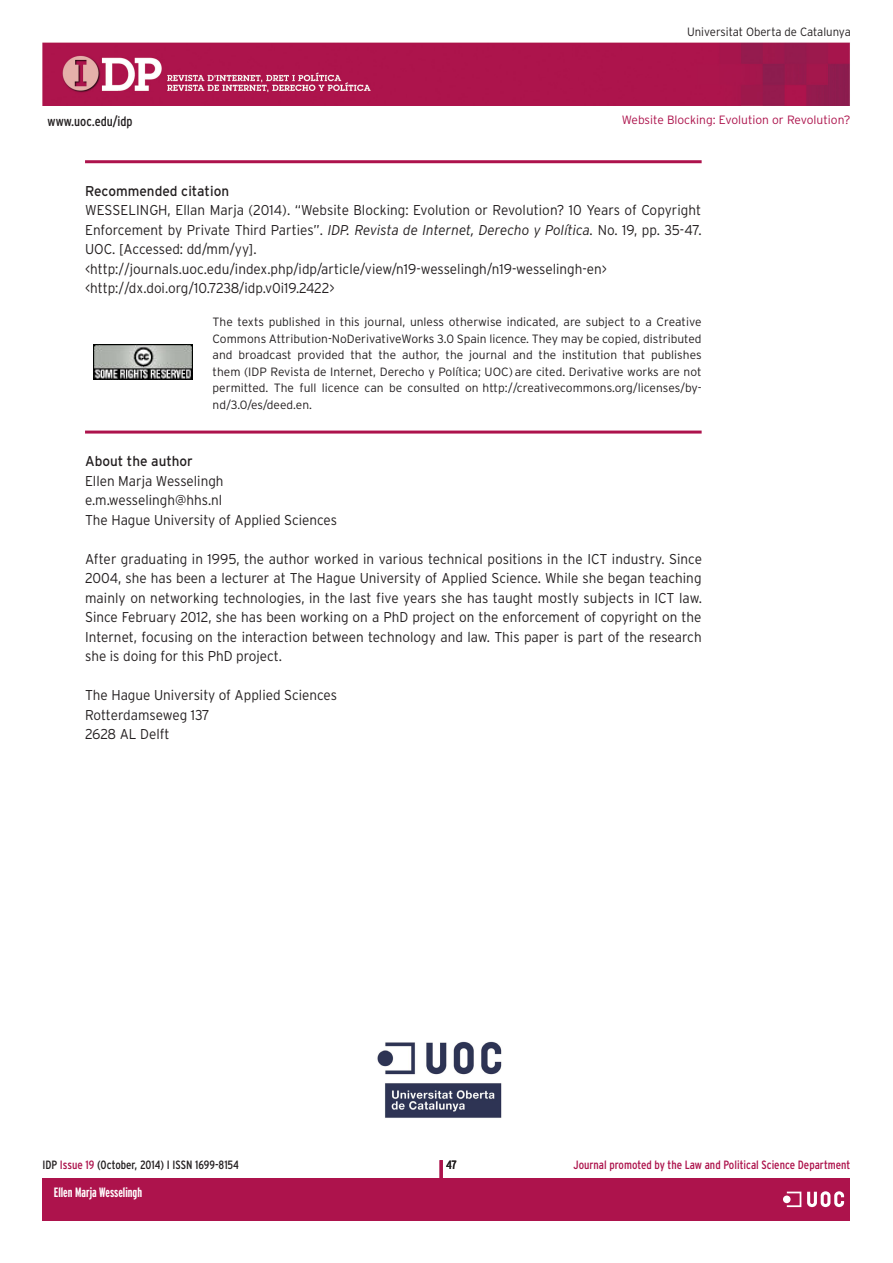
<style>
.page{position:relative;width:893px;height:1263px;background:#fff}
.page>*{position:absolute;margin:0;border:0;box-sizing:border-box;transform-origin:0 0}
.TEXTGENERAL{font:300 14.25px/19.5px "Interstate";color:#231f20;text-align:justify;scale:.95 1}
.TEXTGENERAL-2{font:14.25px "Interstate";color:#231f20;scale:.95 1}
.t1{font:700 extra-condensed 13.5px "Interstate";color:#fff}
.t2{font:condensed 13.5px "Interstate";color:#231f20}
.t3{font:300 12px/16.5px "Interstate";color:#231f20;text-align:justify}
.t4{font:condensed 12px "Interstate";color:#ad134c}
.t5{font:condensed 12px "Interstate";color:#231f20}
.t6{font:300 12px "Interstate";color:#ad134c}
.t7{font:300 12px "Interstate";color:#231f20;scale:.95 1}
.t8{font:700 extra-condensed 12px "Interstate";color:#fff}
.s1{font-style:italic}
.s2{color:#ad134c}
</style>
<div class="page">
<img style="left:43px;top:43px;width:807px;height:63px">
<img style="left:377px;top:1041px;width:125px;height:77px">
<div style="left:43px;top:1178px;width:807px;height:42px;background:#ad134c"></div>
<div style="left:783px;top:1195px;width:8px;height:8px;background:#fff;border-radius:50%"></div>
<svg style="left:787px;top:1191px;width:57px;height:17px"></svg>
<hr style="left:440px;top:1160px;width:3px;height:44px;background:#ad134c">
<hr style="left:85px;top:160px;width:617px;height:3px;background:#ad134c">
<img style="left:94px;top:344px;width:99px;height:35px">
<hr style="left:85px;top:431px;width:617px;height:3px;background:#ad134c">
<p class="t2" style="left:48px;top:113px;width:87px">www.uoc.edu/idp</p>
<p class="t7" style="left:687px;top:25px;width:174px">Universitat Oberta de Catalunya</p>
<p class="t6" style="left:622px;top:113px;width:230px">Website Blocking: Evolution or Revolution?</p>
<p class="TEXTGENERAL-2" style="left:85px;top:183px;width:153px">Recommended citation</p>
<p class="TEXTGENERAL" style="left:85px;top:200px;width:650px">WESSELINGH, Ellan Marja (2014). “Website Blocking: Evolution or Revolution? 10 Years of Copyright Enforcement by Private Third Parties”. <span class="s1">IDP. Revista de Internet, Derecho y Política.</span> No. 19, pp. 35-47.<br>UOC. [Accessed: dd/mm/yy].</p>
<p class="TEXTGENERAL" style="left:85px;top:259px;width:551px">&lt;http://journals.uoc.edu/index.php/idp/article/view/n19-wesselingh/n19-wesselingh-en&gt;</p>
<p class="TEXTGENERAL" style="left:85px;top:278px;width:264px">&lt;http://dx.doi.org/10.7238/idp.v0i19.2422&gt;</p>
<p class="t3" style="left:213px;top:314px;width:490px">The texts published in this journal, unless otherwise indicated, are subject to a Creative Commons Attribution-NoDerivativeWorks 3.0 Spain licence. They may be copied, distributed and broadcast provided that the author, the journal and the institution that publishes them (IDP Revista de Internet, Derecho y Política; UOC) are cited. Derivative works are not permitted. The full licence can be consulted on http://creativecommons.org/licenses/by&shy;nd/3.0/es/deed.en.</p>
<p class="TEXTGENERAL-2" style="left:85px;top:453px;width:115px">About the author</p>
<p class="TEXTGENERAL" style="left:85px;top:471px;width:147px">Ellen Marja Wesselingh</p>
<p class="TEXTGENERAL" style="left:85px;top:490px;width:146px">e.m.wesselingh@hhs.nl</p>
<p class="TEXTGENERAL" style="left:85px;top:510px;width:267px">The Hague University of Applied Sciences</p>
<p class="TEXTGENERAL" style="left:85px;top:549px;width:651px">After graduating in 1995, the author worked in various technical positions in the ICT industry. Since 2004, she has been a lecturer at The Hague University of Applied Science. While she began teaching mainly on networking technologies, in the last five years she has taught mostly subjects in ICT law.<br>Since February 2012, she has been working on a PhD project on the enforcement of copyright on the Internet, focusing on the interaction between technology and law. This paper is part of the research she is doing for this PhD project.</p>
<p class="TEXTGENERAL" style="left:85px;top:685px;width:267px">The Hague University of Applied Sciences</p>
<p class="TEXTGENERAL" style="left:85px;top:705px;width:133px">Rotterdamseweg 137</p>
<p class="TEXTGENERAL" style="left:85px;top:724px;width:91px">2628 AL Delft</p>
<p class="t5" style="left:446px;top:1158px;width:12px">47</p>
<p class="t5" style="left:43px;top:1158px;width:198px">IDP <span class="s2">Issue 19</span> (October, 2014) I ISSN 1699-8154</p>
<p class="t4" style="left:573px;top:1158px;width:279px">Journal promoted by the Law and Political Science Department</p>
<p class="t1" style="left:54px;top:1185px;width:66px">Jose R. Agustina</p>
<p class="t8" style="left:54px;top:1185px;width:31px">Eloi Puig</p>
<p class="t8" style="left:59px;top:1185px;width:31px">Eloi Puig</p>
<p class="t1" style="left:54px;top:1185px;width:90px">Ellen Marja Wesselingh</p>
</div>
